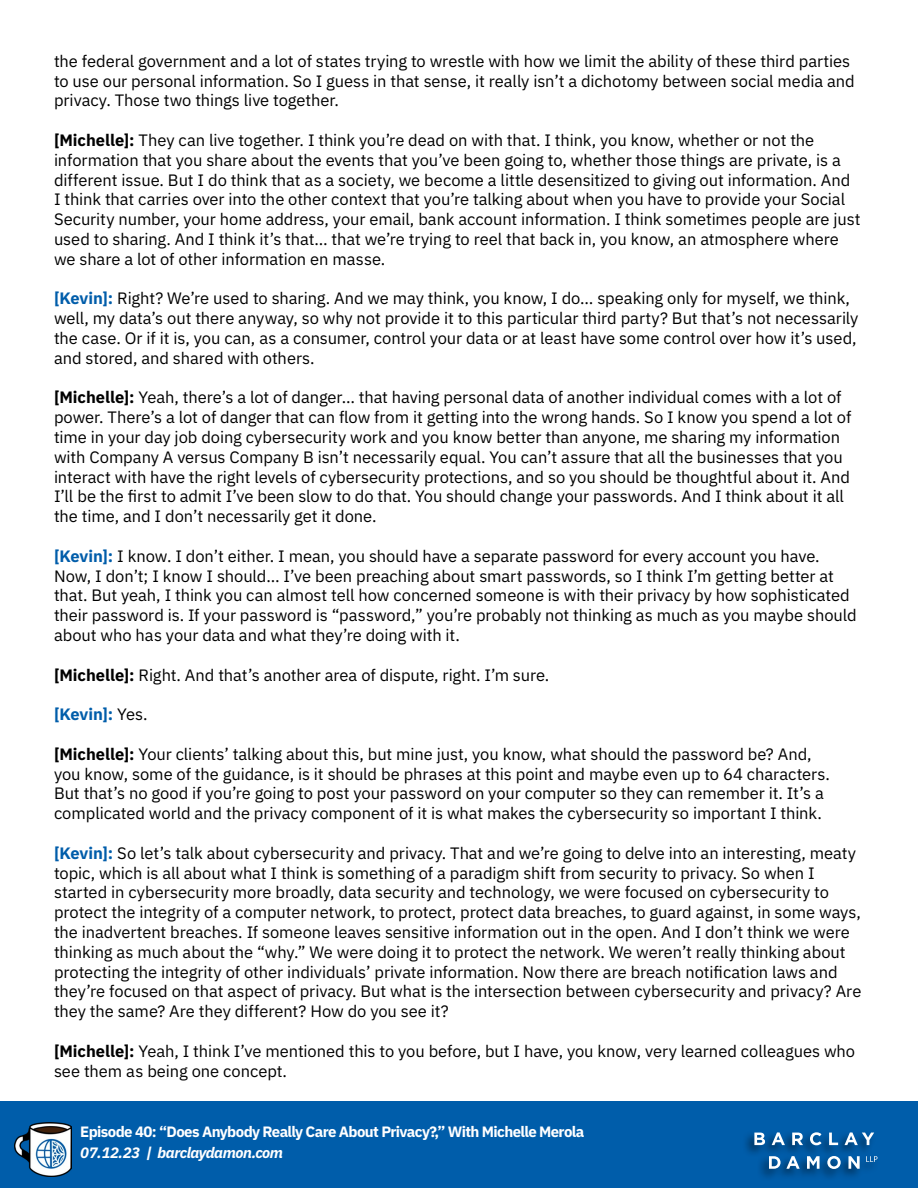
<style>
.page{position:relative;width:918px;height:1188px;background:#fff}
.page>*{position:absolute;margin:0;border:0;box-sizing:border-box;transform-origin:0 0}
.t1{font:16.5px/19.8px "IBM Plex Sans";letter-spacing:-.005em;color:#000}
.t2{font:700 16.5px "IBM Plex Sans";letter-spacing:-.01em;color:#005daa}
.t3{font:700 15px "IBM Plex Sans";letter-spacing:-.04em;color:#fff}
.t4{font:italic 700 15px "IBM Plex Sans";letter-spacing:-.03em;color:#fff}
.s1{font-weight:700}
.s2{font-weight:700;color:#005daa}
.s3{font-weight:400;color:#000}
</style>
<div class="page">
<div style="left:0;top:1102px;width:918px;height:86px;background:#005daa"></div>
<img style="left:15px;top:1123px;width:56px;height:53px">
<div style="left:742px;top:1130px;width:138px;height:51px;background:#000;opacity:.55"></div>
<svg style="left:866px;top:1156px;width:11px;height:6px"></svg>
<svg style="left:754px;top:1133px;width:11px;height:12px"></svg>
<svg style="left:772px;top:1132px;width:13px;height:13px"></svg>
<svg style="left:792px;top:1133px;width:11px;height:12px"></svg>
<svg style="left:810px;top:1132px;width:12px;height:13px"></svg>
<svg style="left:829px;top:1133px;width:9px;height:12px"></svg>
<svg style="left:845px;top:1132px;width:29px;height:13px"></svg>
<svg style="left:769px;top:1156px;width:31px;height:13px"></svg>
<svg style="left:807px;top:1156px;width:13px;height:13px"></svg>
<svg style="left:827px;top:1156px;width:14px;height:13px"></svg>
<svg style="left:848px;top:1156px;width:12px;height:13px"></svg>
<p class="t1" style="left:54px;top:50px;width:802px">the federal government and a lot of states trying to wrestle with how we limit the ability of these third parties to use our personal information. So I guess in that sense, it really isn’t a dichotomy between social media and privacy. Those two things live together.</p>
<p class="t1" style="left:54px;top:129px;width:808px"><span class="s1">[Michelle]:</span> They can live together. I think you’re dead on with that. I think, you know, whether or not the information that you share about the events that you’ve been going to, whether those things are private, is a different issue. But I do think that as a society, we become a little desensitized to giving out information. And I think that carries over into the other context that you’re talking about when you have to provide your Social Security number, your home address, your email, bank account information. I think sometimes people are just used to sharing. And I think it’s that… that we’re trying to reel that back in, you know, an atmosphere where we share a lot of other information en masse.</p>
<p class="t1" style="left:54px;top:287px;width:806px"><span class="s2">[Kevin]:</span> Right? We’re used to sharing. And we may think, you know, I do… speaking only for myself, we think, well, my data’s out there anyway, so why not provide it to this particular third party? But that’s not necessarily the case. Or if it is, you can, as a consumer, control your data or at least have some control over how it’s used, and stored, and shared with others.</p>
<p class="t1" style="left:54px;top:386px;width:799px"><span class="s1">[Michelle]:</span> Yeah, there’s a lot of danger… that having personal data of another individual comes with a lot of power. There’s a lot of danger that can flow from it getting into the wrong hands. So I know you spend a lot of time in your day job doing cybersecurity work and you know better than anyone, me sharing my information with Company A versus Company B isn’t necessarily equal. You can’t assure that all the businesses that you interact with have the right levels of cybersecurity protections, and so you should be thoughtful about it. And I’ll be the first to admit I’ve been slow to do that. You should change your passwords. And I think about it all the time, and I don’t necessarily get it done.</p>
<p class="t1" style="left:54px;top:545px;width:804px"><span class="s2">[Kevin]:</span> I know. I don’t either. I mean, you should have a separate password for every account you have.<br>Now, I don’t; I know I should… I’ve been preaching about smart passwords, so I think I’m getting better at that. But yeah, I think you can almost tell how concerned someone is with their privacy by how sophisticated their password is. If your password is “password,” you’re probably not thinking as much as you maybe should about who has your data and what they’re doing with it.</p>
<p class="t1" style="left:54px;top:664px;width:497px"><span class="s1">[Michelle]:</span> Right. And that’s another area of dispute, right. I’m sure.</p>
<p class="t2" style="left:54px;top:701px;width:95px">[Kevin]: <span class="s3">Yes.</span></p>
<p class="t1" style="left:54px;top:743px;width:778px"><span class="s1">[Michelle]:</span> Your clients’ talking about this, but mine just, you know, what should the password be? And, you know, some of the guidance, is it should be phrases at this point and maybe even up to 64 characters.<br>But that’s no good if you’re going to post your password on your computer so they can remember it. It’s a complicated world and the privacy component of it is what makes the cybersecurity so important I think.</p>
<p class="t1" style="left:54px;top:842px;width:809px"><span class="s2">[Kevin]:</span> So let’s talk about cybersecurity and privacy. That and we’re going to delve into an interesting, meaty topic, which is all about what I think is something of a paradigm shift from security to privacy. So when I started in cybersecurity more broadly, data security and technology, we were focused on cybersecurity to protect the integrity of a computer network, to protect, protect data breaches, to guard against, in some ways, the inadvertent breaches. If someone leaves sensitive information out in the open. And I don’t think we were thinking as much about the “why.” We were doing it to protect the network. We weren’t really thinking about protecting the integrity of other individuals’ private information. Now there are breach notification laws and they’re focused on that aspect of privacy. But what is the intersection between cybersecurity and privacy? Are they the same? Are they different? How do you see it?</p>
<p class="t1" style="left:54px;top:1040px;width:803px"><span class="s1">[Michelle]:</span> Yeah, I think I’ve mentioned this to you before, but I have, you know, very learned colleagues who see them as being one concept.</p>
<p class="t3" style="left:80px;top:1119px;width:506px">Episode 40: “Does Anybody Really Care About Privacy?,” With Michelle Merola</p>
<p class="t4" style="left:80px;top:1140px;width:204px">07.12.23 | barclaydamon.com</p>
</div>
